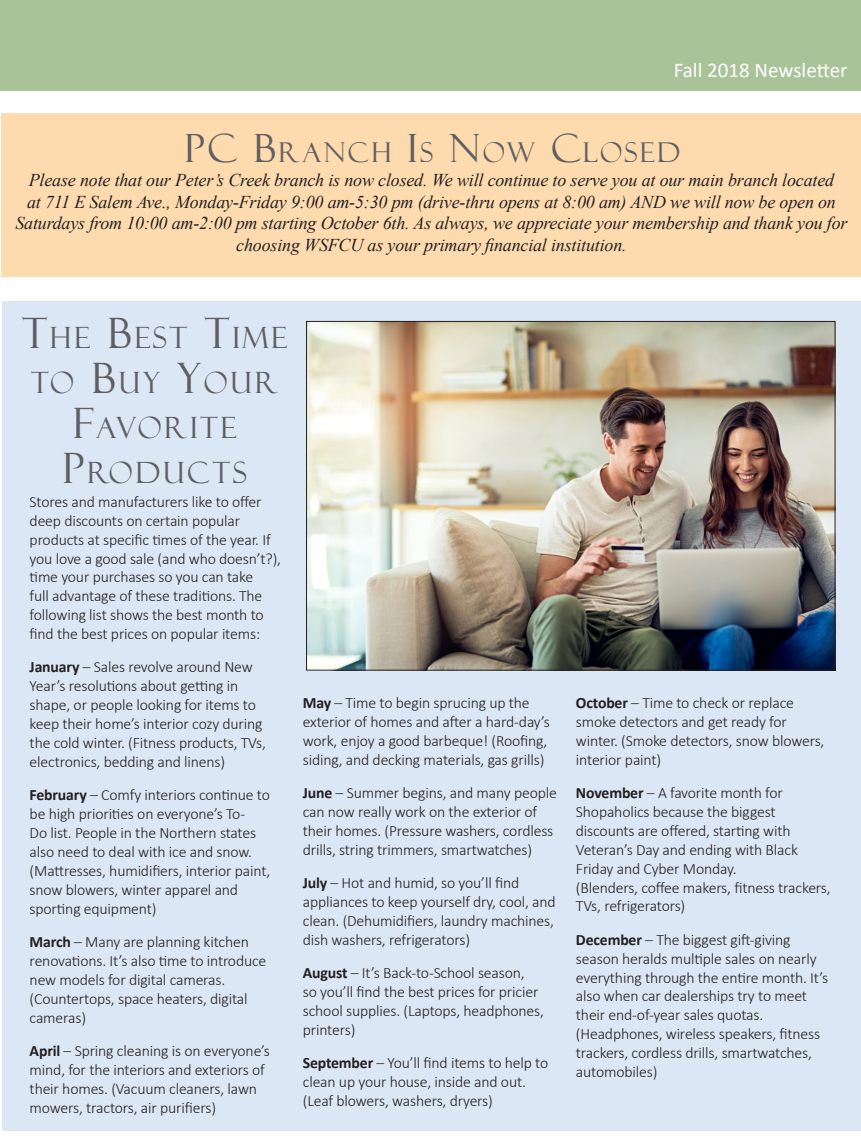
<style>
.page{position:relative;width:861px;height:1137px;background:#fff}
.page>*{position:absolute;margin:0;border:0;box-sizing:border-box;transform-origin:0 0}
.t1{font:29.4px/45px "Felix Titling";letter-spacing:.085em;color:#5f5f62;text-align:center}
.t2{font:27.3px "Felix Titling";letter-spacing:.085em;color:#5f5f62}
.t3{font:21px "Calibri";color:#fff}
.t4{font:italic 18px/21.6px "Times New Roman";letter-spacing:-.01em;color:#231f20;text-align:center}
.t5{font:300 15.75px/18.9px "Calibri";letter-spacing:-.01em;color:#231f20}
.s1{font-size:39px}
.s2{font-size:42px}
.s3{font-weight:700}
</style>
<div class="page">
<div style="left:0;top:0;width:861px;height:91px;background:#a9c399"></div>
<div style="left:2px;top:113px;width:859px;height:164px;background:#fedbaf"></div>
<div style="left:2px;top:301px;width:859px;height:829px;background:#dce7f5"></div>
<img style="left:308px;top:323px;width:525px;height:345px">
<p class="t3" style="left:674px;top:57px;width:175px">Fall 2018 Newsletter</p>
<p class="t2" style="left:184px;top:136px;width:497px"><span class="s1">PC B</span>RANCH <span class="s1">I</span>S <span class="s1">N</span>OW <span class="s1">C</span>LOSED</p>
<p class="t4" style="left:15px;top:169px;width:834px">Please note that our Peter’s Creek branch is now closed. We will continue to serve you at our main branch located<br>at 711 E Salem Ave., Monday-Friday 9:00 am-5:30 pm (drive-thru opens at 8:00 am) AND we will now be open on Saturdays from 10:00 am-2:00 pm starting October 6th. As always, we appreciate your membership and thank you for choosing WSFCU as your primary financial institution.</p>
<p class="t1" style="left:22px;top:315px;width:266px"><span class="s2">T</span>HE <span class="s2">B</span>EST <span class="s2">T</span>IME<br>TO <span class="s2">B</span>UY <span class="s2">Y</span>OUR<br><span class="s2">F</span>AVORITE<br><span class="s2">P</span>RODUCTS</p>
<p class="t5" style="left:30px;top:492px;width:253px">Stores and manufacturers like to offer deep discounts on certain popular products at specific times of the year. If you love a good sale (and who doesn’t?), time your purchases so you can take<br>full advantage of these traditions. The following list shows the best month to find the best prices on popular items:</p>
<p class="t5" style="left:30px;top:658px;width:238px"><span class="s3">January</span> – Sales revolve around New Year’s resolutions about getting in shape, or people looking for items to keep their home’s interior cozy during the cold winter. (Fitness products, TVs, electronics, bedding and linens)</p>
<p class="t5" style="left:30px;top:785px;width:242px"><span class="s3">February</span> – Comfy interiors continue to be high priorities on everyone’s To-<br>Do list. People in the Northern states also need to deal with ice and snow. (Mattresses, humidifiers, interior paint, snow blowers, winter apparel and sporting equipment)</p>
<p class="t5" style="left:30px;top:932px;width:238px"><span class="s3">March</span> – Many are planning kitchen renovations. It’s also time to introduce new models for digital cameras.</p>
<p class="t5" style="left:30px;top:989px;width:219px">(Countertops, space heaters, digital cameras)</p>
<p class="t5" style="left:30px;top:1041px;width:242px"><span class="s3">April</span> – Spring cleaning is on everyone’s mind, for the interiors and exteriors of their homes. (Vacuum cleaners, lawn mowers, tractors, air purifiers)</p>
<p class="t5" style="left:303px;top:693px;width:249px"><span class="s3">May</span> – Time to begin sprucing up the exterior of homes and after a hard-day’s work, enjoy a good barbeque! (Roofing, siding, and decking materials, gas grills)</p>
<p class="t5" style="left:303px;top:783px;width:256px"><span class="s3">June</span> – Summer begins, and many people can now really work on the exterior of their homes. (Pressure washers, cordless drills, string trimmers, smartwatches)</p>
<p class="t5" style="left:303px;top:873px;width:254px"><span class="s3">July</span> – Hot and humid, so you’ll find appliances to keep yourself dry, cool, and clean. (Dehumidifiers, laundry machines, dish washers, refrigerators)</p>
<p class="t5" style="left:303px;top:963px;width:243px"><span class="s3">August</span> – It’s Back-to-School season,<br>so you’ll find the best prices for pricier school supplies. (Laptops, headphones, printers)</p>
<p class="t5" style="left:303px;top:1053px;width:247px"><span class="s3">September</span> – You’ll find items to help to clean up your house, inside and out.</p>
<p class="t5" style="left:303px;top:1091px;width:192px">(Leaf blowers, washers, dryers)</p>
<p class="t5" style="left:576px;top:693px;width:250px"><span class="s3">October</span> – Time to check or replace smoke detectors and get ready for winter. (Smoke detectors, snow blowers, interior paint)</p>
<p class="t5" style="left:576px;top:783px;width:223px"><span class="s3">November</span> – A favorite month for<br>Shopaholics because the biggest discounts are offered, starting with<br>Veteran’s Day and ending with Black<br>Friday and Cyber Monday.</p>
<p class="t5" style="left:576px;top:878px;width:256px">(Blenders, coffee makers, fitness trackers,<br>TVs, refrigerators)</p>
<p class="t5" style="left:576px;top:930px;width:254px"><span class="s3">December</span> – The biggest gift-giving season heralds multiple sales on nearly everything through the entire month. It’s also when car dealerships try to meet their end-of-year sales quotas.</p>
<p class="t5" style="left:576px;top:1024px;width:246px">(Headphones, wireless speakers, fitness trackers, cordless drills, smartwatches, automobiles)</p>
</div>
